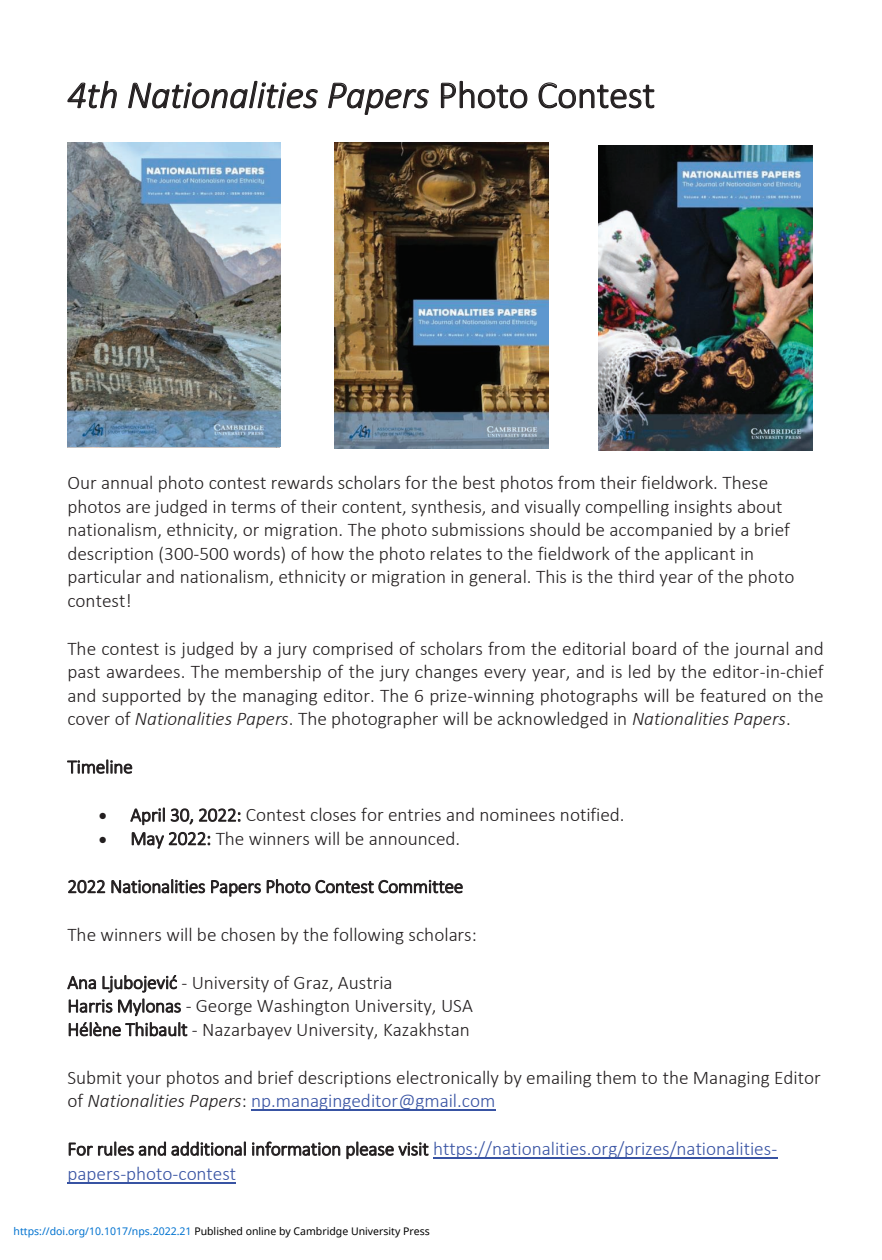
<style>
.page{position:relative;width:882px;height:1260px;background:#fff}
.page>*{position:absolute;margin:0;border:0;box-sizing:border-box;transform-origin:0 0}
.t1{font:italic 300 38.5px "Calibri";letter-spacing:-.01em;color:#231f20}
.t2{font:300 19.25px/23.4px "Calibri";color:#231f20}
.t3{font:300 19.25px/25.2px "Calibri";letter-spacing:-.005em;color:#3853a3}
.t4{font:10.5px "Noto Sans";color:#000}
.s1{font-style:normal}
.s2{font-style:italic}
.s3{color:#3853a3}
.s4{color:#231f20}
.s5{color:#0172cf}
</style>
<div class="page">
<hr style="left:251px;top:1110px;width:245px;height:1px;background:#3853a3">
<hr style="left:433px;top:1158px;width:344px;height:1px;background:#3853a3">
<hr style="left:67px;top:1183px;width:169px;height:1px;background:#3853a3">
<img style="left:67px;top:143px;width:213px;height:303px">
<img style="left:598px;top:146px;width:214px;height:305px">
<img style="left:335px;top:143px;width:214px;height:305px">
<h1 class="t1" style="left:67px;top:71px;width:589px">4th Nationalities Papers <span class="s1">Photo Contest</span></h1>
<p class="t2" style="left:67px;top:471px;width:729px">Our annual photo contest rewards scholars for the best photos from their fieldwork. These photos are judged in terms of their content, synthesis, and visually compelling insights about nationalism, ethnicity, or migration. The photo submissions should be accompanied by a brief description (300-500 words) of how the photo relates to the fieldwork of the applicant in particular and nationalism, ethnicity or migration in general. This is the third year of the photo contest!</p>
<p class="t2" style="left:67px;top:636px;width:758px;text-align:justify">The contest is judged by a jury comprised of scholars from the editorial board of the journal and past awardees. The membership of the jury changes every year, and is led by the editor-in-chief and supported by the managing editor. The 6 prize-winning photographs will be featured on the cover of <span class="s2">Nationalities Papers</span>. The photographer will be acknowledged in <span class="s2">Nationalities Papers</span>.</p>
<p class="t2" style="left:67px;top:755px;width:67px">Timeline</p>
<p class="t2" style="left:99px;top:803px;width:527px">• April 30, 2022: Contest closes for entries and nominees notified.</p>
<p class="t2" style="left:99px;top:826px;width:363px">• May 2022: The winners will be announced.</p>
<p class="t2" style="left:67px;top:874px;width:397px">2022 Nationalities Papers Photo Contest Committee</p>
<p class="t2" style="left:67px;top:923px;width:411px">The winners will be chosen by the following scholars:</p>
<p class="t2" style="left:67px;top:970px;width:407px">Ana Ljubojević - University of Graz, Austria<br>Harris Mylonas - George Washington University, USA<br>Hélène Thibault - Nazarbayev University, Kazakhstan</p>
<p class="t2" style="left:67px;top:1065px;width:755px">Submit your photos and brief descriptions electronically by emailing them to the Managing Editor of <span class="s2">Nationalities Papers</span>: <span class="s3">np.managingeditor@gmail.com</span></p>
<p class="t3" style="left:67px;top:1136px;width:711px"><span class="s4">For rules and additional information please visit</span> https://nationalities.org/prizes/nationalities&shy;papers-photo-contest</p>
<p class="t4" style="left:14px;top:1224px;width:418px"><span class="s5">https://doi.org/10.1017/nps.2022.21</span> Published online by Cambridge University Press</p>
</div>
